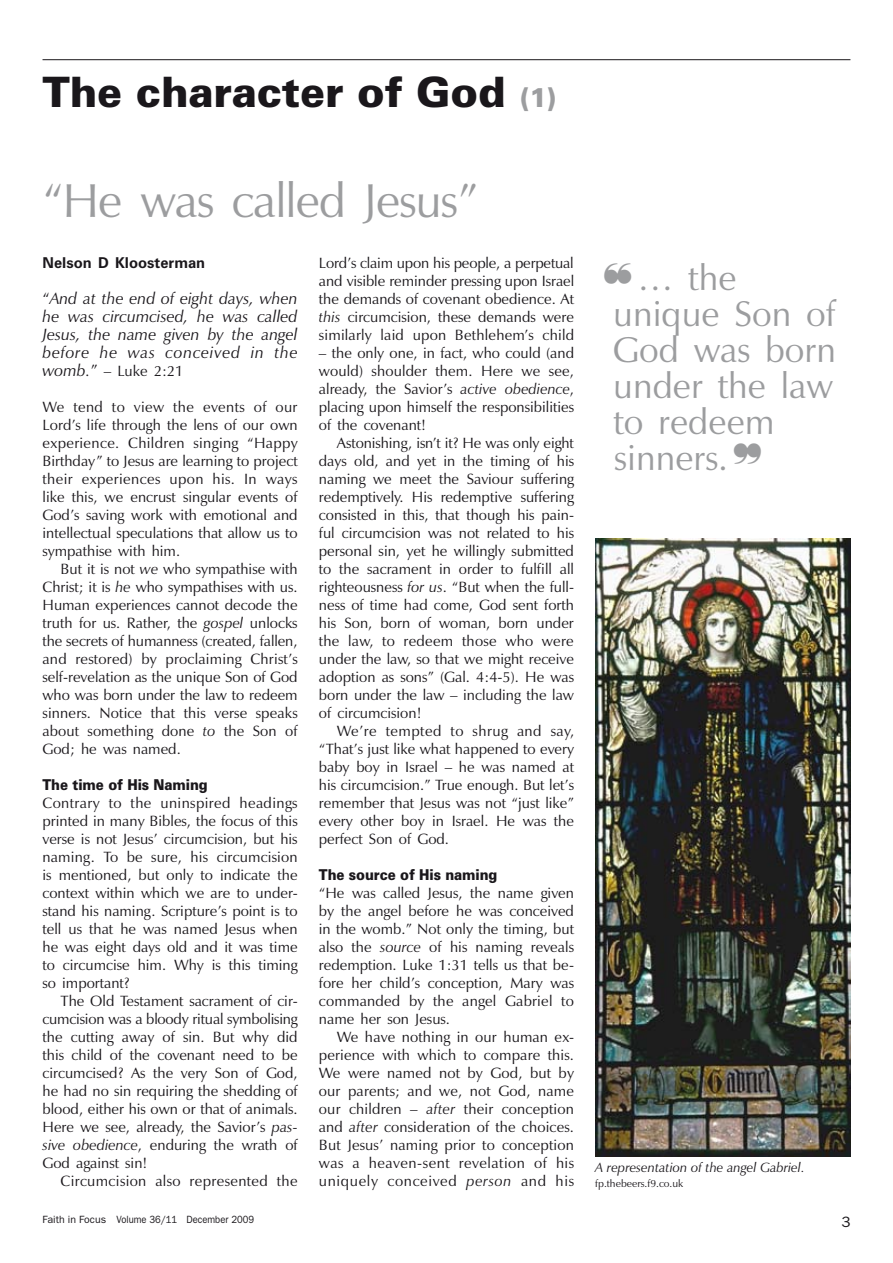
<style>
.page{position:relative;width:893px;height:1263px;background:#fff}
.page>*{position:absolute;margin:0;border:0;box-sizing:border-box;transform-origin:0 0}
.t1{font:48px "Zapf Humanist 601 BT";letter-spacing:-.02em;color:#9c9d9f}
.t2{font:900 42px "Zurich BT";letter-spacing:-.005em;color:#1a171b}
.t3{font:36px/36px "Zapf Humanist 601 BT";color:#9c9d9f}
.t4{font:italic 16.5px/18px "Zapf Humanist 601 BT";color:#1a171b;text-align:justify}
.t5{font:15px/18px "Zapf Humanist 601 BT";color:#1a171b;text-align:justify}
.t6{font:900 15px "Zurich BT";letter-spacing:-.005em;color:#1a171b;scale:.9 1}
.t7{font:15px "Zapf Humanist 601 BT";letter-spacing:.025em;color:#1a171b}
.t8{font:700 15px "Zurich BT";color:#1a171b}
.t9{font:italic 13.5px "Zapf Humanist 601 BT";color:#1a171b}
.t10{font:10.5px "Franklin Gothic";color:#1a171b}
.t11{font:10.5px "Zapf Humanist 601 BT";color:#1a171b}
.s1{font-size:27px;color:#9c9d9f}
.s2{font-style:normal}
.s3{font-style:italic;font-size:16.5px}
.s4{font-size:16.5px}
.s5{font-style:italic}
</style>
<div class="page">
<hr style="left:43px;top:59px;width:807px;height:1px;background:#1a171b">
<img style="left:595px;top:539px;width:255px;height:618px">
<h2 class="t2" style="left:43px;top:66px;width:516px">The character of God <span class="s1">(1)</span></h2>
<h1 class="t1" style="left:43px;top:171px;width:437px">“He was called Jesus”</h1>
<p class="t8" style="left:43px;top:254px;width:164px">Nelson D Kloosterman</p>
<p class="t4" style="left:43px;top:289px;width:257px"><span class="s2">“</span>And at the end of eight days, when he was circumcised, he was called Jesus, the name given by the angel before he was conceived in the</p>
<p class="t5" style="left:43px;top:362px;width:142px"><span class="s3">womb.</span><span class="s4">”</span> – Luke 2:21</p>
<p class="t5" style="left:43px;top:398px;width:257px">We tend to view the events of our Lord’s life through the lens of our own experience. Children singing “Happy Birthday” to Jesus are learning to project their experiences upon his. In ways like this, we encrust singular events of God’s saving work with emotional and intellectual speculations that allow us to sympathise with him.</p>
<p class="t5" style="left:43px;top:560px;width:257px;text-indent:18px">But it is not <span class="s5">we</span> who sympathise with Christ; it is <span class="s5">he</span> who sympathises with us.<br>Human experiences cannot decode the truth for us. Rather, the <span class="s5">gospel</span> unlocks the secrets of humanness (created, fallen, and restored) by proclaiming Christ’s self-revelation as the unique Son of God who was born under the law to redeem sinners. Notice that this verse speaks about something done <span class="s5">to</span> the Son of God; he was named.</p>
<p class="t6" style="left:43px;top:776px;width:185px">The time of His Naming</p>
<p class="t5" style="left:43px;top:794px;width:257px">Contrary to the uninspired headings printed in many Bibles, the focus of this verse is not Jesus’ circumcision, but his naming. To be sure, his circumcision is mentioned, but only to indicate the context within which we are to under&shy;stand his naming. Scripture’s point is to tell us that he was named Jesus when he was eight days old and it was time to circumcise him. Why is this timing so important?</p>
<p class="t5" style="left:43px;top:992px;width:257px;text-indent:18px">The Old Testament sacrament of cir&shy;cumcision was a bloody ritual symbolising the cutting away of sin. But why did this child of the covenant need to be circumcised? As the very Son of God, he had no sin requiring the shedding of blood, either his own or that of animals.<br>Here we see, already, the Savior’s <span class="s5">pas&shy;sive obedience</span>, enduring the wrath of God against sin!</p>
<p class="t7" style="left:61px;top:1172px;width:239px">Circumcision also represented the</p>
<p class="t10" style="left:43px;top:1214px;width:213px">Faith in Focus Volume 36/11 December 2009</p>
<p class="t5" style="left:319px;top:254px;width:257px">Lord’s claim upon his people, a perpetual and visible reminder pressing upon Israel the demands of covenant obedience. At <span class="s5">this</span> circumcision, these demands were similarly laid upon Bethlehem’s child</p>
<p class="t5" style="left:319px;top:344px;width:257px">– the only one, in fact, who could (and would) shoulder them. Here we see, already, the Savior’s <span class="s5">active obedience</span>, placing upon himself the responsibilities of the covenant!</p>
<p class="t5" style="left:319px;top:434px;width:257px;text-indent:18px">Astonishing, isn’t it? He was only eight days old, and yet in the timing of his naming we meet the Saviour suffering redemptively. His redemptive suffering consisted in this, that though his pain&shy;ful circumcision was not related to his personal sin, yet he willingly submitted to the sacrament in order to fulfill all righteousness <span class="s5">for us</span>. “But when the full&shy;ness of time had come, God sent forth his Son, born of woman, born under the law, to redeem those who were under the law, so that we might receive adoption as sons” (Gal. 4:4-5). He was born under the law – including the law of circumcision!</p>
<p class="t5" style="left:319px;top:722px;width:257px;text-indent:18px">We’re tempted to shrug and say, “That’s just like what happened to every baby boy in Israel – he was named at his circumcision.” True enough. But let’s remember that Jesus was not “just like” every other boy in Israel. He was the perfect Son of God.</p>
<p class="t6" style="left:319px;top:865px;width:200px">The source of His naming</p>
<p class="t5" style="left:319px;top:884px;width:257px">“He was called Jesus, the name given by the angel before he was conceived in the womb.” Not only the timing, but also the <span class="s5">source</span> of his naming reveals redemption. Luke 1:31 tells us that be&shy;fore her child’s conception, Mary was commanded by the angel Gabriel to name her son Jesus.</p>
<p class="t5" style="left:319px;top:1028px;width:257px;text-indent:18px">We have nothing in our human ex&shy;perience with which to compare this.<br>We were named not by God, but by our parents; and we, not God, name our children – <span class="s5">after</span> their conception and <span class="s5">after</span> consideration of the choices.<br>But Jesus’ naming prior to conception was a heaven-sent revelation of his uniquely conceived <span class="s5">person</span> and his</p>
<h3 class="t3" style="left:603px;top:260px;width:235px">❝… the unique Son of<br>God was born under the law to redeem sinners.❞</h3>
<p class="t9" style="left:595px;top:1159px;width:211px">A representation of the angel Gabriel.</p>
<p class="t11" style="left:595px;top:1176px;width:90px">fp.thebeers.f9.co.uk</p>
</div>
